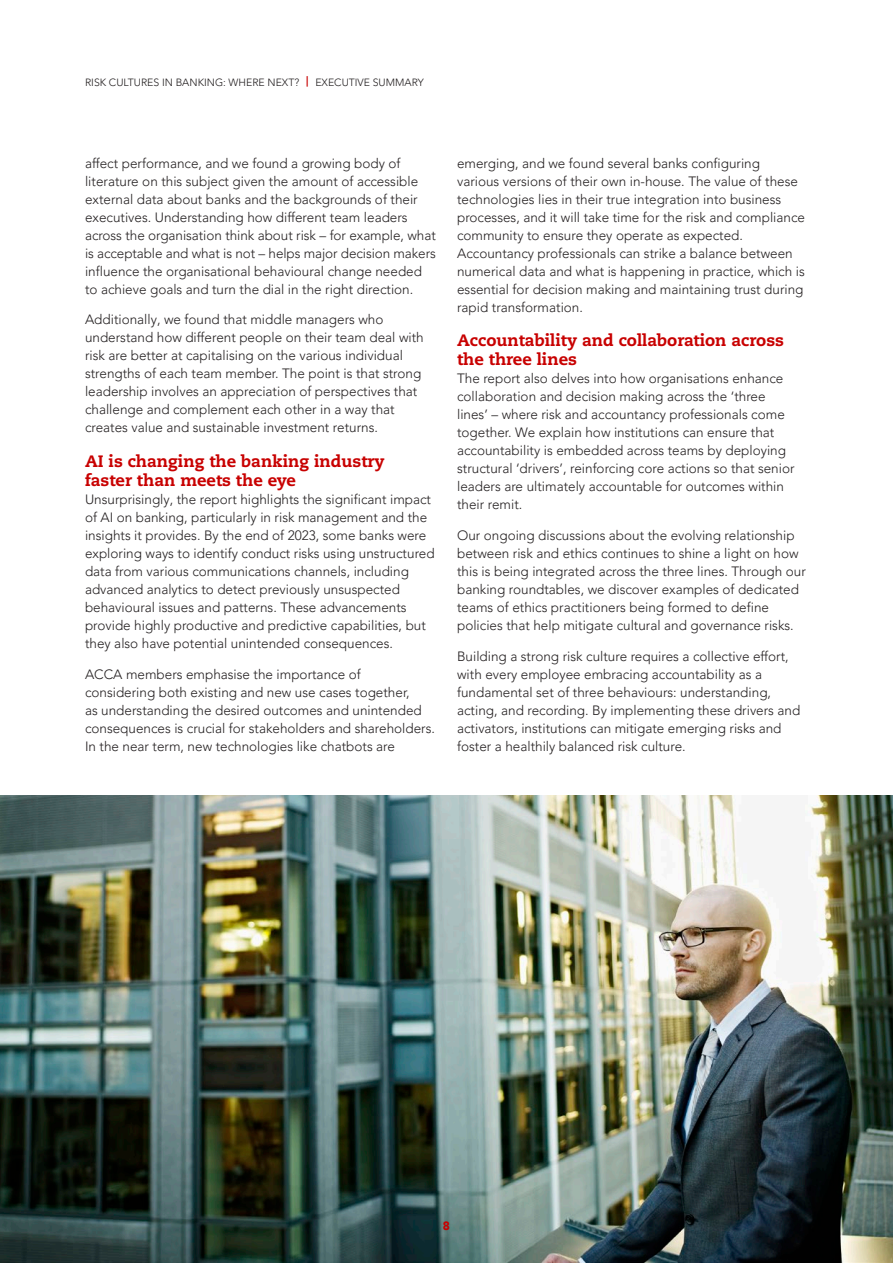
<style>
.page{position:relative;width:893px;height:1263px;background:#fff}
.page>*{position:absolute;margin:0;border:0;box-sizing:border-box;transform-origin:0 0}
.t1{font:800 16.5px/19.5px "Caecilia LT Std";color:#c80000}
.BODY_text{font:300 13.5px/18px "Avenir LT Pro";color:#231f20}
.t2{font:900 12px "Avenir LT Pro";color:#c80000}
.RUNNING_HEAD{font:300 10.5px "Avenir LT Pro";color:#231f20}
.s1{font-weight:800;color:#c80000}
</style>
<div class="page">
<img style="left:0;top:795px;width:893px;height:468px">
<p class="RUNNING_HEAD" style="left:85px;top:76px;width:340px">RISK CULTURES IN BANKING: WHERE NEXT? <span class="s1">|</span> EXECUTIVE SUMMARY</p>
<p class="BODY_text" style="left:85px;top:154px;width:352px">affect performance, and we found a growing body of literature on this subject given the amount of accessible external data about banks and the backgrounds of their executives. Understanding how different team leaders across the organisation think about risk – for example, what is acceptable and what is not – helps major decision makers influence the organisational behavioural change needed to achieve goals and turn the dial in the right direction.</p>
<p class="BODY_text" style="left:85px;top:311px;width:340px">Additionally, we found that middle managers who understand how different people on their team deal with risk are better at capitalising on the various individual strengths of each team member. The point is that strong leadership involves an appreciation of perspectives that challenge and complement each other in a way that creates value and sustainable investment returns.</p>
<p class="t1" style="left:85px;top:451px;width:301px">AI is changing the banking industry faster than meets the eye</p>
<p class="BODY_text" style="left:85px;top:491px;width:351px">Unsurprisingly, the report highlights the significant impact of AI on banking, particularly in risk management and the insights it provides. By the end of 2023, some banks were exploring ways to identify conduct risks using unstructured data from various communications channels, including advanced analytics to detect previously unsuspected behavioural issues and patterns. These advancements provide highly productive and predictive capabilities, but they also have potential unintended consequences.</p>
<p class="BODY_text" style="left:85px;top:665px;width:351px">ACCA members emphasise the importance of<br>considering both existing and new use cases together,<br>as understanding the desired outcomes and unintended consequences is crucial for stakeholders and shareholders.<br>In the near term, new technologies like chatbots are</p>
<p class="BODY_text" style="left:457px;top:154px;width:349px">emerging, and we found several banks configuring various versions of their own in-house. The value of these technologies lies in their true integration into business processes, and it will take time for the risk and compliance community to ensure they operate as expected.<br>Accountancy professionals can strike a balance between numerical data and what is happening in practice, which is essential for decision making and maintaining trust during rapid transformation.</p>
<p class="t1" style="left:457px;top:330px;width:328px">Accountability and collaboration across the three lines</p>
<p class="BODY_text" style="left:457px;top:370px;width:339px">The report also delves into how organisations enhance collaboration and decision making across the ‘three lines’ – where risk and accountancy professionals come together. We explain how institutions can ensure that accountability is embedded across teams by deploying structural ‘drivers’, reinforcing core actions so that senior leaders are ultimately accountable for outcomes within their remit.</p>
<p class="BODY_text" style="left:457px;top:527px;width:350px">Our ongoing discussions about the evolving relationship between risk and ethics continues to shine a light on how this is being integrated across the three lines. Through our banking roundtables, we discover examples of dedicated teams of ethics practitioners being formed to define policies that help mitigate cultural and governance risks.</p>
<p class="BODY_text" style="left:457px;top:647px;width:345px">Building a strong risk culture requires a collective effort, with every employee embracing accountability as a fundamental set of three behaviours: understanding, acting, and recording. By implementing these drivers and activators, institutions can mitigate emerging risks and foster a healthily balanced risk culture.</p>
<p class="t2" style="left:443px;top:1218px;width:9px">8</p>
</div>
